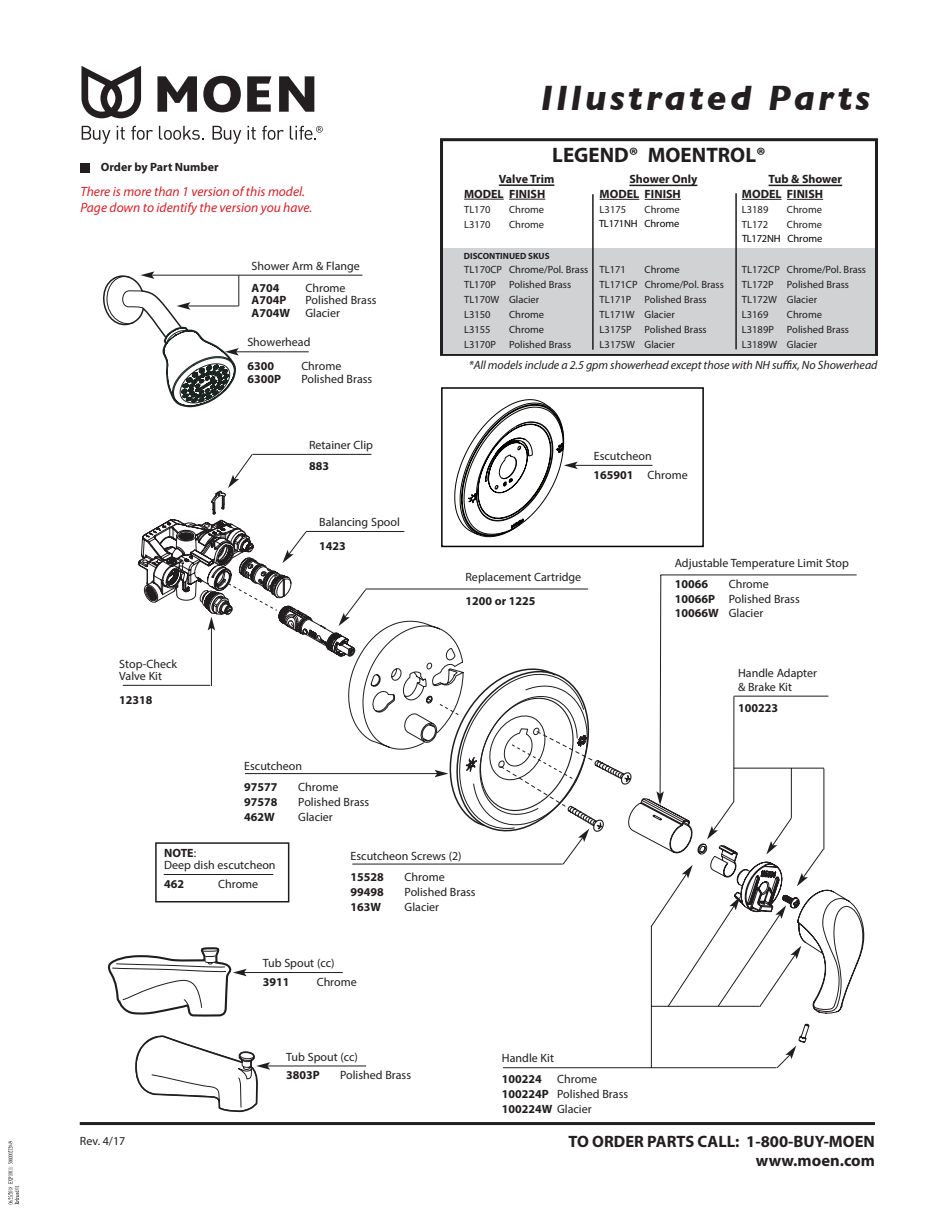
<style>
.page{position:relative;width:945px;height:1215px;background:#fff}
.page>*{position:absolute;margin:0;border:0;box-sizing:border-box;transform-origin:0 0}
.t1{font:italic 700 36px "Gill Sans";letter-spacing:.09em;color:#231f20}
.t2{font:700 21px "Myriad Pro";color:#201d1e}
.t3{font:700 16.5px/19.8px "Myriad Pro";color:#231f20;text-align:right}
.t4{font:italic 13.5px/16.2px "Myriad Pro";color:#d1232a}
.t5{font:12px/14.2px "Myriad Pro";color:#201d1e}
.t6{font:700 12px/15px "Myriad Pro";color:#201d1e}
.t7{font:italic 12px "Myriad Pro";letter-spacing:-.005em;color:#231f20}
.t8{font:700 12px "Myriad Pro";color:#231f20}
.t9{font:12px "Myriad Pro";color:#231f20}
.t10{font:10.5px/15px "Myriad Pro";color:#201d1e}
.t11{font:10.5px "Myriad Pro";letter-spacing:-.025em;color:#040503}
.t12{font:700 9px "Myriad Pro";color:#201d1e}
.s1{font-weight:400}
.s2{font-weight:700}
</style>
<div class="page">
<svg style="left:81px;top:66px;width:60px;height:52px"></svg>
<svg style="left:157px;top:76px;width:40px;height:36px"></svg>
<svg style="left:203px;top:76px;width:38px;height:36px"></svg>
<svg style="left:247px;top:76px;width:24px;height:36px"></svg>
<svg style="left:279px;top:76px;width:35px;height:36px"></svg>
<svg style="left:82px;top:126px;width:28px;height:18px"></svg>
<svg style="left:117px;top:126px;width:8px;height:14px"></svg>
<svg style="left:131px;top:126px;width:22px;height:14px"></svg>
<svg style="left:159px;top:126px;width:45px;height:14px"></svg>
<svg style="left:213px;top:126px;width:28px;height:18px"></svg>
<svg style="left:248px;top:126px;width:8px;height:14px"></svg>
<svg style="left:262px;top:126px;width:22px;height:14px"></svg>
<svg style="left:290px;top:126px;width:33px;height:14px"></svg>
<hr style="left:80px;top:1122px;width:795px;height:3px;background:#231f20">
<div style="left:80px;top:163px;width:10px;height:10px;background:#231f20"></div>
<div style="left:440px;top:138px;width:438px;height:218px;border:3px solid #201d1e"></div>
<svg style="left:829px;top:890px;width:35px;height:124px"></svg>
<hr style="left:164px;top:874px;width:109px;height:1px;background:#201d1e">
<svg style="left:502px;top:798px;width:327px;height:270px"></svg>
<svg style="left:682px;top:865px;width:11px;height:13px"></svg>
<svg style="left:667px;top:897px;width:134px;height:111px"></svg>
<svg style="left:776px;top:1046px;width:20px;height:23px"></svg>
<svg style="left:656px;top:574px;width:201px;height:231px"></svg>
<hr style="left:244px;top:972px;width:99px;height:1px;background:#201d1e">
<svg style="left:107px;top:947px;width:140px;height:70px"></svg>
<div style="left:155px;top:842px;width:134px;height:61px;border:2px solid #201d1e"></div>
<div style="left:444px;top:248px;width:431px;height:105px;background:#d1d2d3"></div>
<hr style="left:499px;top:184px;width:55px;height:2px;background:#201d1e">
<hr style="left:464px;top:199px;width:40px;height:1px;background:#201d1e">
<hr style="left:509px;top:199px;width:36px;height:1px;background:#201d1e">
<hr style="left:629px;top:185px;width:68px;height:1px;background:#201d1e">
<hr style="left:600px;top:199px;width:39px;height:1px;background:#201d1e">
<hr style="left:645px;top:199px;width:36px;height:1px;background:#201d1e">
<hr style="left:769px;top:185px;width:73px;height:1px;background:#201d1e">
<hr style="left:742px;top:199px;width:40px;height:1px;background:#201d1e">
<hr style="left:787px;top:199px;width:36px;height:1px;background:#201d1e">
<hr style="left:592px;top:194px;width:2px;height:156px;background:#201d1e">
<hr style="left:735px;top:193px;width:2px;height:156px;background:#201d1e">
<hr style="left:267px;top:1066px;width:99px;height:1px;background:#201d1e">
<svg style="left:135px;top:1035px;width:135px;height:78px"></svg>
<div style="left:441px;top:387px;width:263px;height:160px;border:2px solid #040503"></div>
<hr style="left:575px;top:465px;width:77px;height:1px;background:#201d1e">
<svg style="left:104px;top:271px;width:529px;height:571px"></svg>
<svg style="left:8px;top:1141px;width:11px;height:63px"></svg>
<p class="t8" style="left:101px;top:159px;width:119px">Order by Part Number</p>
<p class="t4" style="left:80px;top:183px;width:234px">There is more than 1 version of this model.<br>Page down to identify the version you have.</p>
<p class="t5" style="left:252px;top:259px;width:110px">Shower Arm &amp; Flange</p>
<p class="t6" style="left:252px;top:280px;width:29px">A704</p>
<p class="t5" style="left:306px;top:280px;width:42px">Chrome</p>
<p class="t6" style="left:252px;top:293px;width:36px">A704P</p>
<p class="t5" style="left:306px;top:293px;width:73px">Polished Brass</p>
<p class="t6" style="left:252px;top:305px;width:40px">A704W</p>
<p class="t5" style="left:306px;top:306px;width:36px">Glacier</p>
<p class="t5" style="left:247px;top:335px;width:65px">Showerhead</p>
<p class="t6" style="left:247px;top:358px;width:28px">6300</p>
<p class="t5" style="left:301px;top:359px;width:42px">Chrome</p>
<p class="t6" style="left:247px;top:371px;width:35px">6300P</p>
<p class="t5" style="left:301px;top:371px;width:73px">Polished Brass</p>
<p class="t5" style="left:309px;top:438px;width:65px">Retainer Clip</p>
<p class="t6" style="left:309px;top:458px;width:21px">883</p>
<p class="t5" style="left:119px;top:658px;width:59px;line-height:12px">Stop-Check<br>Valve Kit</p>
<p class="t6" style="left:119px;top:692px;width:35px">12318</p>
<p class="t5" style="left:319px;top:514px;width:82px">Balancing Spool</p>
<p class="t6" style="left:319px;top:538px;width:28px">1423</p>
<h1 class="t1" style="left:540px;top:77px;width:332px">Illustrated Parts</h1>
<h2 class="t2" style="left:552px;top:141px;width:215px">LEGEND® MOENTROL®</h2>
<p class="t6" style="left:464px;top:171px;width:92px;text-indent:35px">Valve Trim<br>MODEL FINISH</p>
<p class="t10" style="left:464px;top:202px;width:28px">TL170</p>
<p class="t10" style="left:509px;top:202px;width:37px">Chrome</p>
<p class="t10" style="left:464px;top:217px;width:28px">L3170</p>
<p class="t10" style="left:509px;top:217px;width:37px">Chrome</p>
<p class="t10" style="left:464px;top:262px;width:126px">TL170CP Chrome/Pol. Brass<br>TL170P Polished Brass<br>TL170W Glacier<br>L3150</p>
<p class="t12" style="left:464px;top:250px;width:87px">DISCONTINUED SKUS</p>
<p class="t10" style="left:509px;top:307px;width:37px">Chrome</p>
<p class="t10" style="left:464px;top:322px;width:109px;text-indent:45px">Chrome<br>L3170P Polished Brass</p>
<p class="t10" style="left:464px;top:322px;width:28px">L3155</p>
<p class="t6" style="left:600px;top:171px;width:99px;text-indent:30px">Shower Only<br>MODEL FINISH</p>
<p class="t10" style="left:600px;top:202px;width:28px">L3175</p>
<p class="t10" style="left:645px;top:202px;width:37px">Chrome</p>
<p class="t11" style="left:599px;top:217px;width:82px">TL171NH Chrome</p>
<p class="t10" style="left:600px;top:262px;width:126px;text-indent:45px">Chrome<br>TL171CP Chrome/Pol. Brass<br>TL171P Polished Brass<br>TL171W Glacier<br>L3175P Polished Brass<br>L3175W Glacier</p>
<p class="t10" style="left:600px;top:262px;width:28px">TL171</p>
<p class="t6" style="left:742px;top:171px;width:102px;text-indent:27px">Tub &amp; Shower<br>MODEL FINISH</p>
<p class="t10" style="left:742px;top:202px;width:28px">L3189</p>
<p class="t10" style="left:787px;top:202px;width:37px">Chrome</p>
<p class="t10" style="left:742px;top:217px;width:28px">TL172</p>
<p class="t10" style="left:787px;top:217px;width:37px">Chrome</p>
<p class="t10" style="left:742px;top:262px;width:126px">TL172CP Chrome/Pol. Brass<br>TL172P Polished Brass<br>TL172W Glacier<br>L3169</p>
<p class="t11" style="left:742px;top:232px;width:82px">TL172NH Chrome</p>
<p class="t10" style="left:742px;top:307px;width:109px;text-indent:45px">Chrome<br>L3189P Polished Brass<br>L3189W Glacier</p>
<p class="t7" style="left:469px;top:358px;width:410px">*All models include a 2.5 gpm showerhead except those with NH suffix, No Showerhead</p>
<p class="t5" style="left:594px;top:449px;width:59px">Escutcheon</p>
<p class="t6" style="left:594px;top:467px;width:96px">165901 <span class="s1">Chrome</span></p>
<p class="t5" style="left:466px;top:570px;width:117px">Replacement Cartridge</p>
<p class="t6" style="left:466px;top:593px;width:72px">1200 or 1225</p>
<p class="t5" style="left:675px;top:556px;width:176px">Adjustable Temperature Limit Stop</p>
<p class="t6" style="left:675px;top:577px;width:35px">10066</p>
<p class="t5" style="left:675px;top:577px;width:127px;text-indent:54px">Chrome<br><span class="s2">10066P</span> Polished Brass<br><span class="s2">10066W</span> Glacier</p>
<p class="t5" style="left:738px;top:665px;width:81px">Handle Adapter &amp; Brake Kit</p>
<p class="t6" style="left:738px;top:700px;width:41px">100223</p>
<p class="t5" style="left:244px;top:759px;width:59px">Escutcheon</p>
<p class="t6" style="left:244px;top:779px;width:35px">97577</p>
<p class="t5" style="left:298px;top:780px;width:42px">Chrome</p>
<p class="t6" style="left:244px;top:794px;width:35px">97578</p>
<p class="t5" style="left:298px;top:795px;width:73px">Polished Brass</p>
<p class="t6" style="left:244px;top:809px;width:32px">462W</p>
<p class="t5" style="left:298px;top:810px;width:36px">Glacier</p>
<p class="t5" style="left:351px;top:849px;width:113px">Escutcheon Screws (2)</p>
<p class="t6" style="left:351px;top:869px;width:35px">15528</p>
<p class="t5" style="left:405px;top:870px;width:42px">Chrome</p>
<p class="t6" style="left:351px;top:884px;width:35px">99498</p>
<p class="t5" style="left:405px;top:885px;width:73px">Polished Brass</p>
<p class="t6" style="left:351px;top:899px;width:32px">163W</p>
<p class="t5" style="left:405px;top:900px;width:36px">Glacier</p>
<p class="t5" style="left:164px;top:846px;width:113px;line-height:12.8px"><span class="s2">NOTE</span>:<br>Deep dish escutcheon</p>
<p class="t6" style="left:164px;top:876px;width:21px">462</p>
<p class="t5" style="left:218px;top:877px;width:42px">Chrome</p>
<p class="t9" style="left:80px;top:1134px;width:47px">Rev. 4/17</p>
<p class="t5" style="left:263px;top:956px;width:73px">Tub Spout (cc)</p>
<p class="t6" style="left:263px;top:974px;width:28px">3911</p>
<p class="t5" style="left:317px;top:975px;width:42px">Chrome</p>
<p class="t5" style="left:286px;top:1049px;width:73px">Tub Spout (cc)</p>
<p class="t6" style="left:286px;top:1068px;width:35px">3803P</p>
<p class="t5" style="left:340px;top:1068px;width:73px">Polished Brass</p>
<p class="t5" style="left:502px;top:1051px;width:54px">Handle Kit</p>
<p class="t6" style="left:502px;top:1071px;width:41px">100224</p>
<p class="t5" style="left:502px;top:1071px;width:128px;line-height:15px;text-indent:55px">Chrome<br><span class="s2">100224P</span> Polished Brass<br><span class="s2">100224W</span> Glacier</p>
<h3 class="t3" style="left:569px;top:1131px;width:308px">TO ORDER PARTS CALL: 1-800-BUY-MOEN www.moen.com</h3>
</div>
